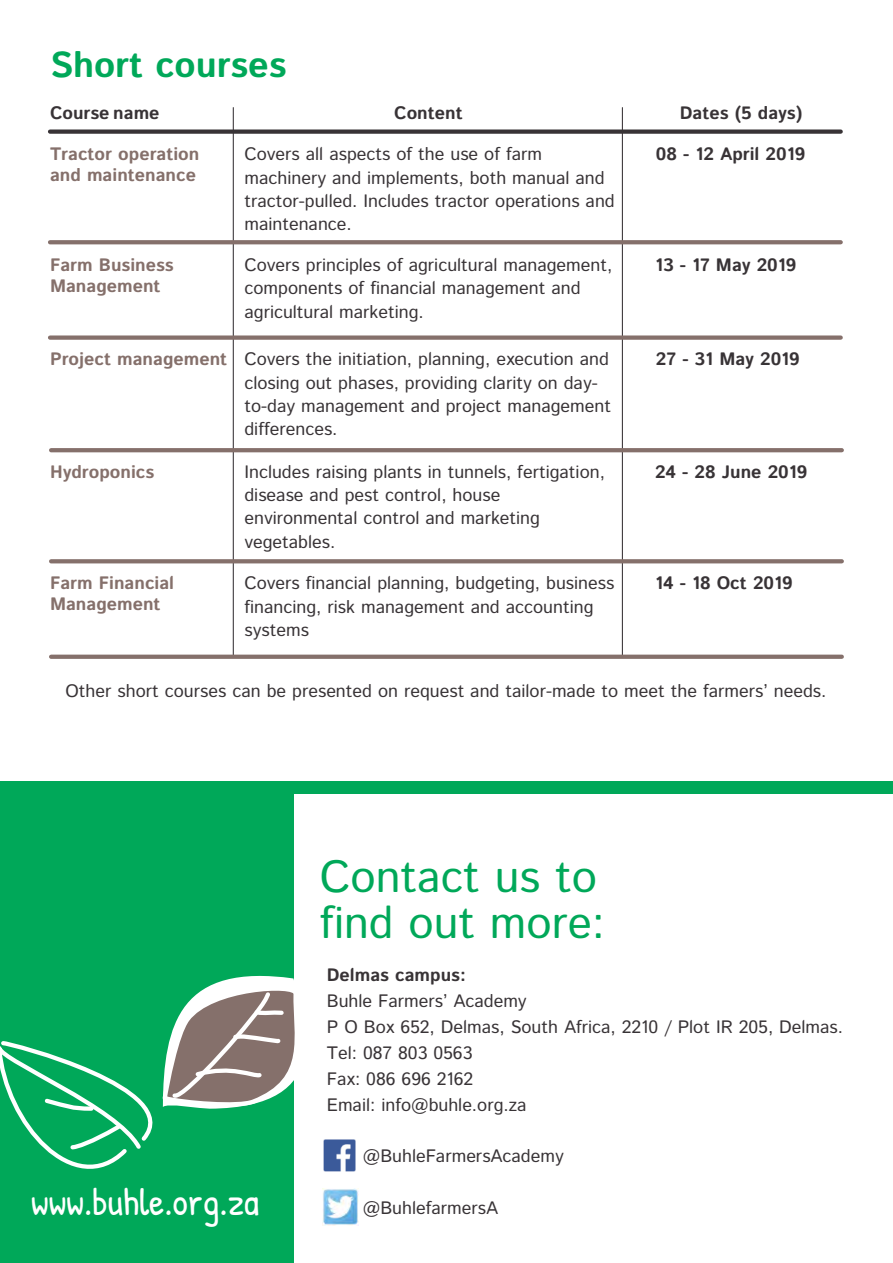
<style>
.page{position:relative;width:893px;height:1263px;background:#fff}
.page>*{position:absolute;margin:0;border:0;box-sizing:border-box;transform-origin:0 0}
.t1{font:45px/45.3px "Istok Web";color:#00a859}
.t2{font:38.1px "Patrick Hand";color:#fff}
.t3{font:700 36px "Istok Web";color:#00a859}
.t4{font:18px/23.2px "Istok Web";color:#383336}
.t5{font:700 18px "Istok Web";color:#383336}
.t6{font:700 18px/20.7px "Istok Web";color:#85706b}
</style>
<div class="page">
<hr style="left:233px;top:108px;width:1px;height:549px;background:#383336">
<hr style="left:622px;top:108px;width:1px;height:548px;background:#383336">
<div style="left:50px;top:129px;width:791px;height:5px;background:#383336"></div>
<svg style="left:50px;top:240px;width:791px;height:4px;background:#88746f"></svg>
<div style="left:50px;top:335px;width:791px;height:5px;background:#85706b"></div>
<svg style="left:51px;top:448px;width:791px;height:4px;background:#87726e"></svg>
<img style="left:338px;top:1139px;width:18px;height:33px">
<img style="left:322px;top:1188px;width:37px;height:37px">
<div style="left:0;top:781px;width:293px;height:482px;background:#00a859"></div>
<svg style="left:0;top:963px;width:338px;height:237px"></svg>
<div style="left:0;top:781px;width:893px;height:12px;background:#00a859"></div>
<svg style="left:51px;top:559px;width:791px;height:4px;background:#8a7671"></svg>
<svg style="left:51px;top:655px;width:791px;height:4px;background:#88746f"></svg>
<h3 class="t3" style="left:50px;top:41px;width:238px">Short courses</h3>
<p class="t5" style="left:50px;top:100px;width:111px">Course name</p>
<p class="t5" style="left:394px;top:100px;width:70px">Content</p>
<p class="t5" style="left:680px;top:100px;width:124px">Dates (5 days)</p>
<p class="t6" style="left:50px;top:145px;width:151px">Tractor operation and maintenance</p>
<p class="t4" style="left:244px;top:143px;width:372px">Covers all aspects of the use of farm machinery and implements, both manual and tractor-pulled. Includes tractor operations and maintenance.</p>
<p class="t5" style="left:656px;top:142px;width:151px">08 - 12 April 2019</p>
<p class="t4" style="left:244px;top:254px;width:369px">Covers principles of agricultural management, components of financial management and agricultural marketing.</p>
<p class="t5" style="left:655px;top:253px;width:143px">13 - 17 May 2019</p>
<p class="t6" style="left:50px;top:255px;width:125px">Farm Business<br>Management</p>
<p class="t6" style="left:50px;top:350px;width:179px">Project management</p>
<p class="t6" style="left:50px;top:462px;width:106px">Hydroponics</p>
<p class="t4" style="left:244px;top:349px;width:368px">Covers the initiation, planning, execution and closing out phases, providing clarity on day&shy;to-day management and project management differences.</p>
<p class="t5" style="left:656px;top:347px;width:145px">27 - 31 May 2019</p>
<p class="t4" style="left:244px;top:461px;width:362px">Includes raising plants in tunnels, fertigation, disease and pest control, house environmental control and marketing vegetables.</p>
<p class="t5" style="left:655px;top:460px;width:154px">24 - 28 June 2019</p>
<p class="t6" style="left:50px;top:574px;width:126px">Farm Financial<br>Management</p>
<p class="t4" style="left:244px;top:572px;width:371px">Covers financial planning, budgeting, business financing, risk management and accounting systems</p>
<p class="t5" style="left:655px;top:571px;width:139px">14 - 18 Oct 2019</p>
<p class="t4" style="left:66px;top:680px;width:762px">Other short courses can be presented on request and tailor-made to meet the farmers’ needs.</p>
<h2 class="t2" style="left:31px;top:1176px;width:229px">www.buhle.org.za</h2>
<h1 class="t1" style="left:320px;top:857px;width:287px">Contact us to find out more:</h1>
<p class="t5" style="left:327px;top:963px;width:141px">Delmas campus:</p>
<p class="t4" style="left:327px;top:989px;width:518px;line-height:26px">Buhle Farmers’ Academy<br>P O Box 652, Delmas, South Africa, 2210 / Plot IR 205, Delmas.<br>Tel: 087 803 0563<br>Fax: 086 696 2162<br>Email: info@buhle.org.za</p>
<p class="t4" style="left:363px;top:1145px;width:202px">@BuhleFarmersAcademy</p>
<p class="t4" style="left:363px;top:1197px;width:137px">@BuhlefarmersA</p>
</div>
